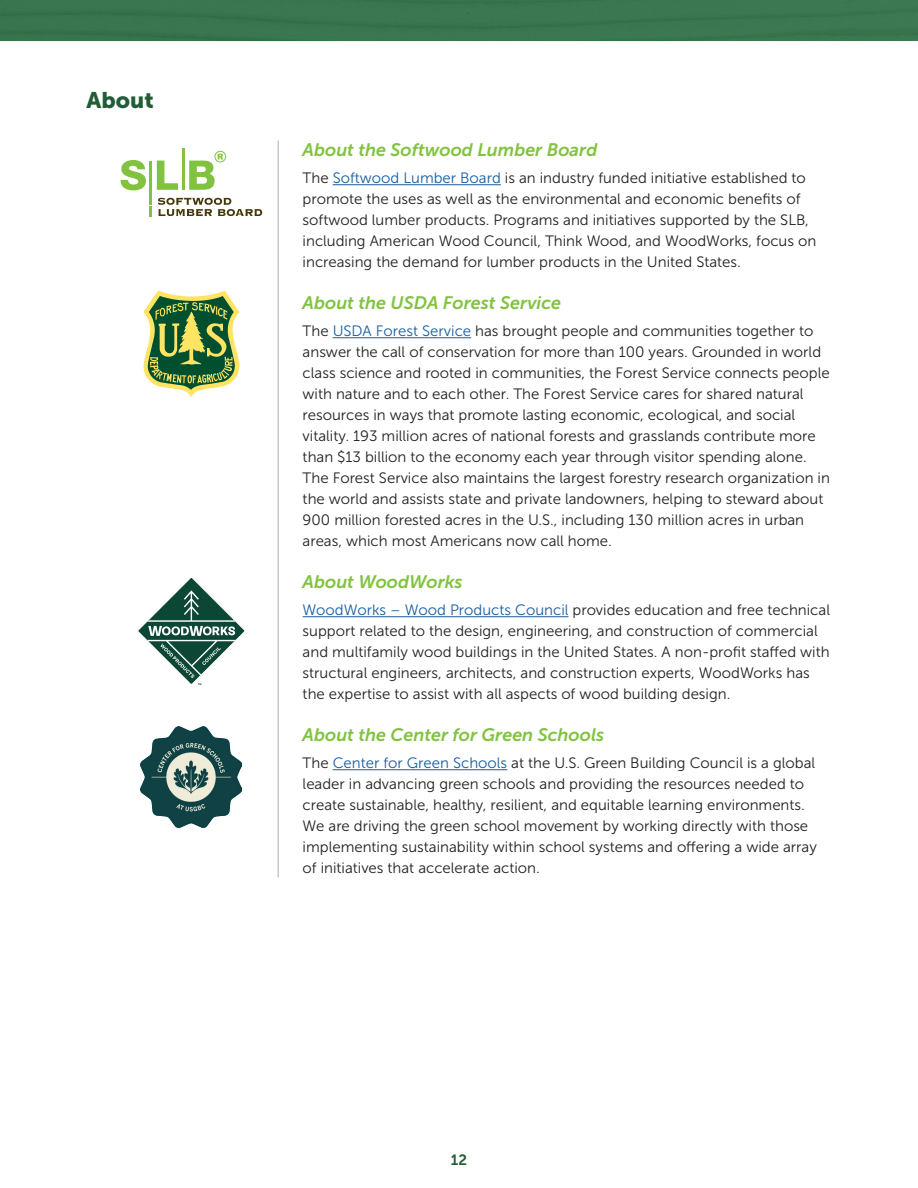
<style>
.page{position:relative;width:918px;height:1188px;background:#fff}
.page>*{position:absolute;margin:0;border:0;box-sizing:border-box;transform-origin:0 0}
.Body{font:22.5px "Museo Sans 900";color:#215d37}
.Body-2{font:italic 18px "Museo Sans 700";color:#81c340}
.Body-3{font:15px/21px "Museo Sans 300";color:#231f20}
.t1{font:14.85px "Museo Sans 700";color:#215d37}
.s1{color:#175d9e}
</style>
<div class="page">
<div style="left:0;top:0;width:918px;height:41px;background:#3a7650"></div>
<hr style="left:333px;top:184px;width:168px;height:1px;background:#175d9e">
<hr style="left:333px;top:337px;width:138px;height:1px;background:#175d9e">
<hr style="left:303px;top:616px;width:266px;height:1px;background:#175d9e">
<hr style="left:333px;top:769px;width:174px;height:1px;background:#175d9e">
<svg style="left:138px;top:578px;width:107px;height:107px"></svg>
<svg style="left:121px;top:160px;width:25px;height:30px"></svg>
<svg style="left:157px;top:161px;width:21px;height:29px"></svg>
<hr style="left:150px;top:161px;width:2px;height:43px;background:#81c340">
<svg style="left:150px;top:206px;width:2px;height:11px"></svg>
<hr style="left:182px;top:148px;width:3px;height:41px;background:#81c340">
<svg style="left:158px;top:198px;width:104px;height:18px"></svg>
<svg style="left:189px;top:151px;width:37px;height:39px"></svg>
<svg style="left:143px;top:291px;width:96px;height:106px"></svg>
<hr style="left:278px;top:140px;width:1px;height:737px;background:#c7c8ca">
<img style="left:141px;top:727px;width:101px;height:101px">
<p class="Body" style="left:87px;top:87px;width:69px">About</p>
<p class="Body-2" style="left:303px;top:139px;width:296px">About the Softwood Lumber Board</p>
<p class="Body-3" style="left:303px;top:168px;width:515px">The <span class="s1">Softwood Lumber Board</span> is an industry funded initiative established to promote the uses as well as the environmental and economic benefits of softwood lumber products. Programs and initiatives supported by the SLB, including American Wood Council, Think Wood, and WoodWorks, focus on increasing the demand for lumber products in the United States.</p>
<p class="Body-2" style="left:303px;top:292px;width:260px">About the USDA Forest Service</p>
<p class="Body-3" style="left:303px;top:321px;width:529px">The <span class="s1">USDA Forest Service</span> has brought people and communities together to answer the call of conservation for more than 100 years. Grounded in world class science and rooted in communities, the Forest Service connects people with nature and to each other. The Forest Service cares for shared natural resources in ways that promote lasting economic, ecological, and social vitality. 193 million acres of national forests and grasslands contribute more than $13 billion to the economy each year through visitor spending alone.<br>The Forest Service also maintains the largest forestry research organization in the world and assists state and private landowners, helping to steward about 900 million forested acres in the U.S., including 130 million acres in urban areas, which most Americans now call home.</p>
<p class="Body-2" style="left:303px;top:571px;width:162px">About WoodWorks</p>
<p class="Body-3" style="left:303px;top:600px;width:529px"><span class="s1">WoodWorks – Wood Products Council</span> provides education and free technical support related to the design, engineering, and construction of commercial and multifamily wood buildings in the United States. A non-profit staffed with structural engineers, architects, and construction experts, WoodWorks has the expertise to assist with all aspects of wood building design.</p>
<p class="Body-2" style="left:303px;top:724px;width:303px">About the Center for Green Schools</p>
<p class="Body-3" style="left:303px;top:753px;width:516px">The <span class="s1">Center for Green Schools</span> at the U.S. Green Building Council is a global leader in advancing green schools and providing the resources needed to create sustainable, healthy, resilient, and equitable learning environments.<br>We are driving the green school movement by working directly with those implementing sustainability within school systems and offering a wide array of initiatives that accelerate action.</p>
<p class="t1" style="left:451px;top:1152px;width:18px">12</p>
</div>
